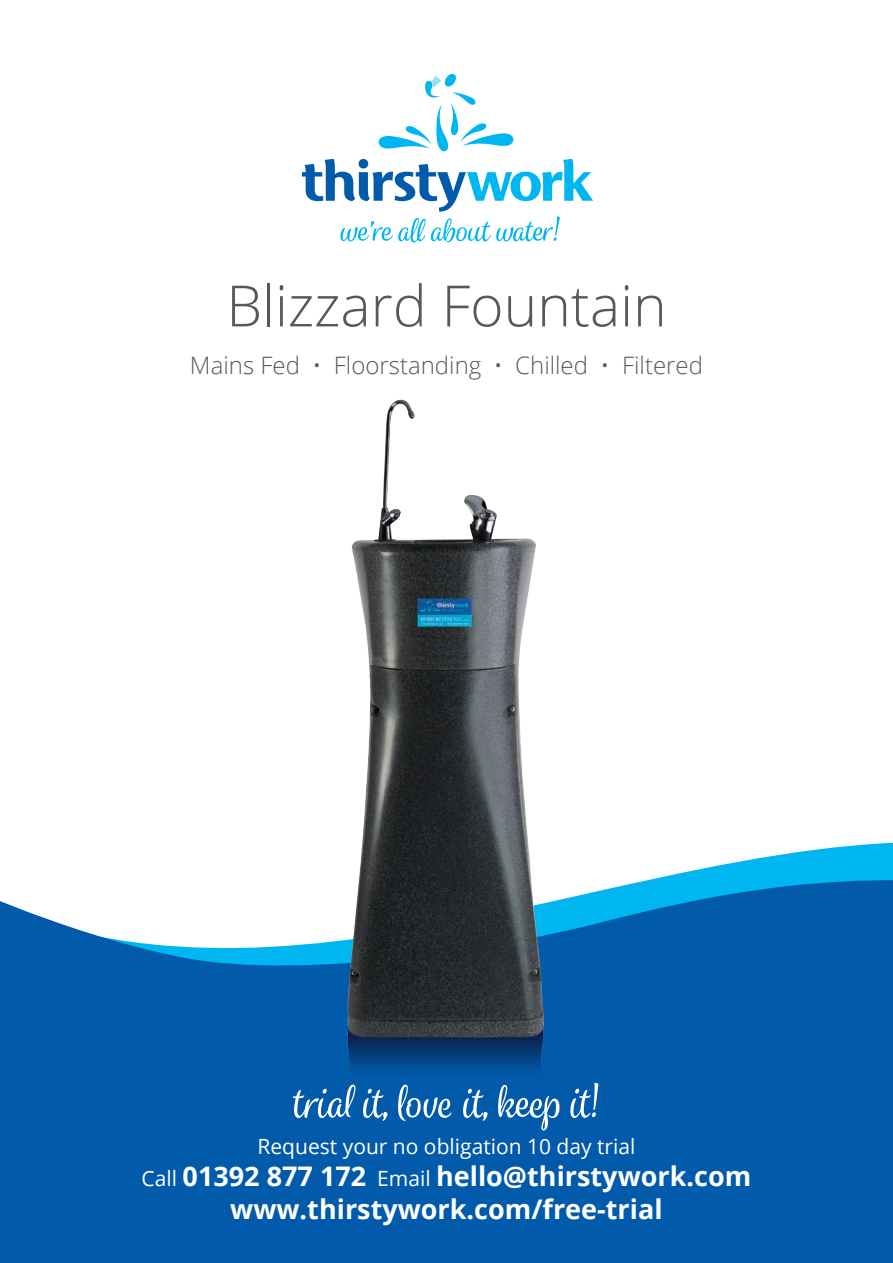
<style>
.page{position:relative;width:893px;height:1263px;background:#fff}
.page>*{position:absolute;margin:0;border:0;box-sizing:border-box;transform-origin:0 0}
.t1{font:300 57px "Open Sans";color:#57585a}
.t2{font:700 27px/32.4px "Open Sans";color:#fff;text-align:center}
.t3{font:300 24px "Open Sans";color:#57585a}
.t4{font:21px "Open Sans";color:#fff}
.s1{font-weight:400;font-size:21px}
</style>
<div class="page">
<svg style="left:749px;top:843px;width:144px;height:17px"></svg>
<svg style="left:0;top:860px;width:893px;height:403px;background:#196db4"></svg>
<svg style="left:293px;top:1085px;width:63px;height:33px"></svg>
<svg style="left:362px;top:1098px;width:26px;height:23px"></svg>
<svg style="left:398px;top:1098px;width:53px;height:23px"></svg>
<svg style="left:463px;top:1098px;width:25px;height:23px"></svg>
<svg style="left:497px;top:1098px;width:63px;height:32px"></svg>
<svg style="left:570px;top:1083px;width:28px;height:35px"></svg>
<img style="left:321px;top:399px;width:253px;height:699px">
<svg style="left:378px;top:73px;width:136px;height:78px"></svg>
<svg style="left:302px;top:159px;width:291px;height:84px"></svg>
<h1 class="t1" style="left:226px;top:267px;width:442px">Blizzard Fountain</h1>
<p class="t3" style="left:190px;top:349px;width:514px">Mains Fed • Floorstanding • Chilled • Filtered</p>
<p class="t4" style="left:258px;top:1132px;width:379px">Request your no obligation 10 day trial</p>
<p class="t2" style="left:142px;top:1159px;width:611px"><span class="s1">Call</span> 01392 877 172 <span class="s1">Email</span> hello@thirstywork.com www.thirstywork.com/free-trial</p>
</div>
